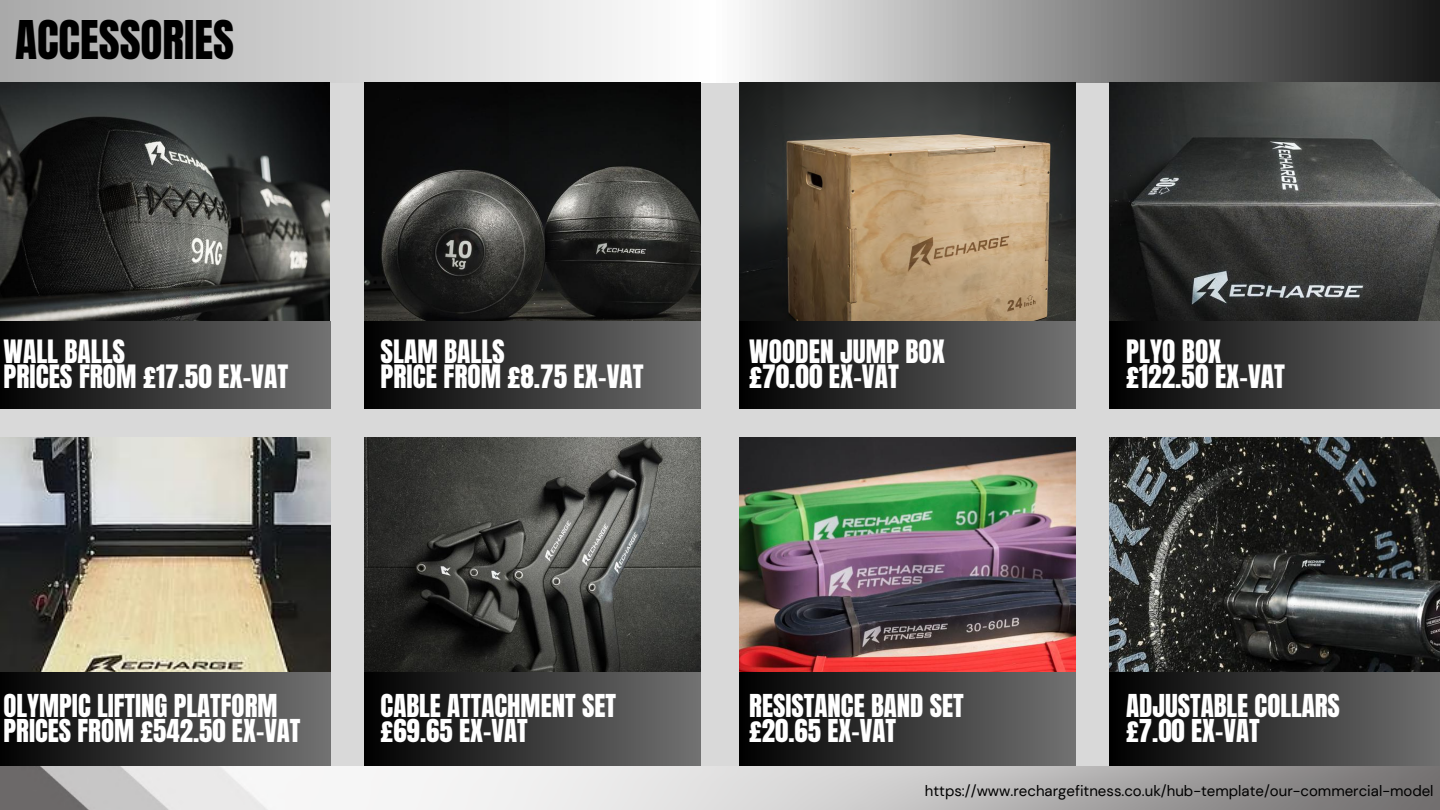
<style>
.page{position:relative;width:1440px;height:810px;background:#d9d9d9}
.page>*{position:absolute;margin:0;border:0;box-sizing:border-box;transform-origin:0 0}
.t1{font:45.4px "Anton";color:#000}
.t2{font:27.4px/25.7px "Anton";color:#fff}
.t3{font:26.9px/25.2px "Anton";color:#fff}
.t4{font:15px "DM Sans";color:#000}
</style>
<div class="page">
<svg style="left:0;top:0;width:1440px;height:82px"></svg>
<img style="left:0;top:766px;width:1440px;height:44px">
<img style="left:739px;top:82px;width:337px;height:240px">
<div style="left:739px;top:322px;width:337px;height:86px;background:linear-gradient(to right,#000,#727272)"></div>
<img style="left:739px;top:438px;width:337px;height:234px">
<div style="left:739px;top:672px;width:337px;height:93px;background:linear-gradient(to right,#000,#727272)"></div>
<img style="left:1110px;top:82px;width:330px;height:240px">
<div style="left:1110px;top:322px;width:330px;height:86px;background:linear-gradient(to right,#000,#707070)"></div>
<img style="left:1110px;top:438px;width:330px;height:234px">
<div style="left:1110px;top:672px;width:330px;height:93px;background:linear-gradient(to right,#000,#707070)"></div>
<img style="left:0;top:82px;width:330px;height:240px">
<div style="left:0;top:322px;width:330px;height:86px;background:linear-gradient(to right,#020202,#727272)"></div>
<img style="left:0;top:438px;width:330px;height:234px">
<div style="left:0;top:672px;width:330px;height:93px;background:linear-gradient(to right,#020202,#727272)"></div>
<img style="left:364px;top:82px;width:336px;height:240px">
<div style="left:364px;top:322px;width:336px;height:86px;background:linear-gradient(to right,#000,#717171)"></div>
<img style="left:364px;top:438px;width:337px;height:234px">
<div style="left:364px;top:672px;width:337px;height:93px;background:linear-gradient(to right,#000,#727272)"></div>
<h1 class="t1" style="left:15px;top:7px;width:221px">ACCESSORIES</h1>
<p class="t2" style="left:4px;top:339px;width:286px">WALL BALLS<br>PRICES FROM £17.50 EX-VAT</p>
<p class="t2" style="left:381px;top:339px;width:264px">SLAM BALLS<br>PRICE FROM £8.75 EX-VAT</p>
<p class="t2" style="left:749px;top:339px;width:197px">WOODEN JUMP BOX £70.00 EX-VAT</p>
<p class="t2" style="left:1126px;top:339px;width:160px">PLYO BOX £122.50 EX-VAT</p>
<p class="t3" style="left:4px;top:693px;width:299px">OLYMPIC LIFTING PLATFORM<br>PRICES FROM £542.50 EX-VAT</p>
<p class="t3" style="left:381px;top:693px;width:237px">CABLE ATTACHMENT SET £69.65 EX-VAT</p>
<p class="t3" style="left:749px;top:693px;width:216px">RESISTANCE BAND SET £20.65 EX-VAT</p>
<p class="t3" style="left:1126px;top:693px;width:215px">ADJUSTABLE COLLARS £7.00 EX-VAT</p>
<p class="t4" style="left:925px;top:781px;width:510px">https://www.rechargefitness.co.uk/hub-template/our-commercial-model</p>
</div>
